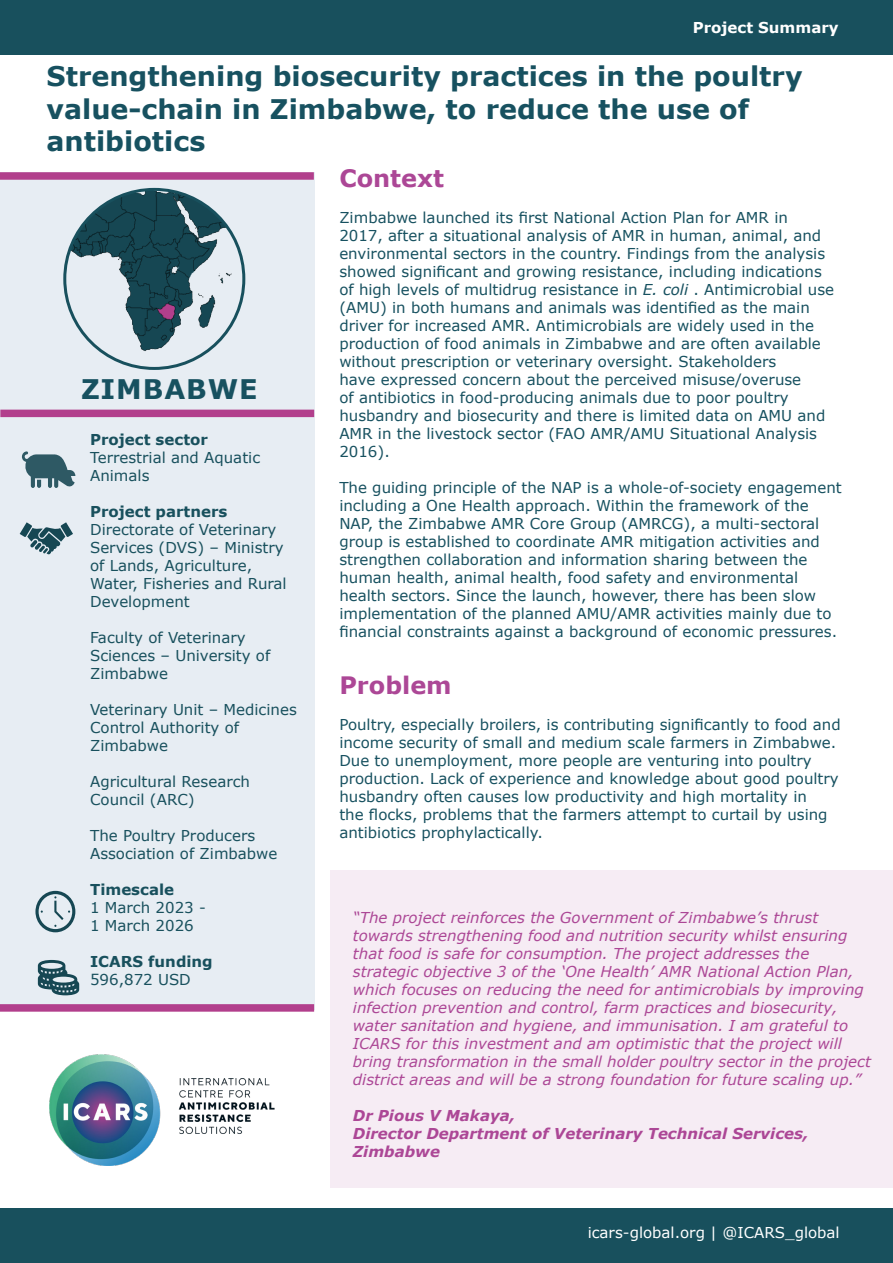
<style>
.page{position:relative;width:893px;height:1263px;background:#fff}
.page>*{position:absolute;margin:0;border:0;box-sizing:border-box;transform-origin:0 0}
.t1{font:700 27px/32.4px "Verdana";color:#175160}
.t2{font:700 27px "Verdana";letter-spacing:.035em;color:#175160}
.t3{font:700 24px "Verdana";color:#ac4796}
.t4{font:15px/18px "Verdana";color:#175160}
.t5{font:italic 15px/18px "Verdana";color:#ac4796}
.t6{font:15px/18px "Verdana";color:#18505d}
.t7{font:italic 700 15px/18px "Verdana";color:#ac4796}
.t8{font:700 15px "Verdana";color:#18505d}
.t9{font:15px "Verdana";color:#fff}
.t10{font:700 15px "Verdana";color:#fff}
.s1{font-style:italic}
</style>
<div class="page">
<div style="left:0;top:1209px;width:893px;height:54px;background:#18505d"></div>
<div style="left:0;top:172px;width:314px;height:838px;background:#e7edf3"></div>
<img style="left:50px;top:1054px;width:225px;height:111px">
<div style="left:0;top:172px;width:314px;height:8px;background:#b23f8c"></div>
<div style="left:0;top:410px;width:314px;height:7px;background:#b23f8c"></div>
<img style="left:65px;top:189px;width:179px;height:179px;border-radius:90px">
<div style="left:0;top:1004px;width:314px;height:8px;background:#b23f8c"></div>
<svg style="left:20px;top:522px;width:53px;height:32px"></svg>
<svg style="left:35px;top:891px;width:40px;height:41px"></svg>
<svg style="left:38px;top:960px;width:41px;height:35px"></svg>
<div style="left:0;top:0;width:893px;height:54px;background:#18505d"></div>
<svg style="left:22px;top:452px;width:53px;height:36px"></svg>
<div style="left:331px;top:870px;width:562px;height:317px;background:#f6ecf4"></div>
<p class="t10" style="left:693px;top:17px;width:147px">Project Summary</p>
<p class="t1" style="left:47px;top:60px;width:758px">Strengthening biosecurity practices in the poultry value-chain in Zimbabwe, to reduce the use of antibiotics</p>
<p class="t2" style="left:81px;top:370px;width:178px">ZIMBABWE</p>
<p class="t8" style="left:90px;top:428px;width:119px">Project sector</p>
<p class="t6" style="left:90px;top:448px;width:172px">Terrestrial and Aquatic<br>Animals</p>
<p class="t8" style="left:90px;top:500px;width:139px">Project partners</p>
<p class="t6" style="left:90px;top:520px;width:198px">Directorate of Veterinary<br>Services (DVS) – Ministry of Lands, Agriculture,<br>Water, Fisheries and Rural<br>Development</p>
<p class="t6" style="left:90px;top:628px;width:182px">Faculty of Veterinary<br>Sciences – University of<br>Zimbabwe</p>
<p class="t6" style="left:90px;top:700px;width:208px">Veterinary Unit – Medicines<br>Control Authority of<br>Zimbabwe</p>
<p class="t6" style="left:90px;top:772px;width:161px">Agricultural Research</p>
<p class="t6" style="left:90px;top:790px;width:106px">Council (ARC)</p>
<p class="t6" style="left:90px;top:826px;width:189px">The Poultry Producers<br>Association of Zimbabwe</p>
<p class="t8" style="left:90px;top:878px;width:86px">Timescale</p>
<p class="t6" style="left:90px;top:898px;width:117px">1 March 2023 -</p>
<p class="t6" style="left:90px;top:916px;width:105px">1 March 2026</p>
<p class="t8" style="left:90px;top:950px;width:124px">ICARS funding</p>
<p class="t6" style="left:90px;top:970px;width:102px">596,872 USD</p>
<p class="t3" style="left:339px;top:161px;width:106px">Context</p>
<p class="t4" style="left:339px;top:208px;width:496px">Zimbabwe launched its first National Action Plan for AMR in 2017, after a situational analysis of AMR in human, animal, and environmental sectors in the country. Findings from the analysis showed significant and growing resistance, including indications of high levels of multidrug resistance in <span class="s1">E. coli</span> . Antimicrobial use (AMU) in both humans and animals was identified as the main driver for increased AMR. Antimicrobials are widely used in the production of food animals in Zimbabwe and are often available without prescription or veterinary oversight. Stakeholders<br>have expressed concern about the perceived misuse/overuse<br>of antibiotics in food-producing animals due to poor poultry husbandry and biosecurity and there is limited data on AMU and AMR in the livestock sector (FAO AMR/AMU Situational Analysis 2016).</p>
<p class="t4" style="left:339px;top:478px;width:504px">The guiding principle of the NAP is a whole-of-society engagement including a One Health approach. Within the framework of the NAP, the Zimbabwe AMR Core Group (AMRCG), a multi-sectoral group is established to coordinate AMR mitigation activities and strengthen collaboration and information sharing between the human health, animal health, food safety and environmental health sectors. Since the launch, however, there has been slow implementation of the planned AMU/AMR activities mainly due to financial constraints against a background of economic pressures.</p>
<p class="t3" style="left:339px;top:668px;width:114px">Problem</p>
<p class="t4" style="left:339px;top:716px;width:503px">Poultry, especially broilers, is contributing significantly to food and income security of small and medium scale farmers in Zimbabwe.<br>Due to unemployment, more people are venturing into poultry production. Lack of experience and knowledge about good poultry husbandry often causes low productivity and high mortality in<br>the flocks, problems that the farmers attempt to curtail by using antibiotics prophylactically.</p>
<p class="t5" style="left:353px;top:908px;width:519px">“The project reinforces the Government of Zimbabwe’s thrust towards strengthening food and nutrition security whilst ensuring that food is safe for consumption. The project addresses the strategic objective 3 of the ‘One Health’ AMR National Action Plan, which focuses on reducing the need for antimicrobials by improving infection prevention and control, farm practices and biosecurity, water sanitation and hygiene, and immunisation. I am grateful to ICARS for this investment and am optimistic that the project will bring transformation in the small holder poultry sector in the project district areas and will be a strong foundation for future scaling up.”</p>
<p class="t7" style="left:353px;top:1106px;width:164px">Dr Pious V Makaya,</p>
<p class="t7" style="left:353px;top:1124px;width:457px">Director Department of Veterinary Technical Services,<br>Zimbabwe</p>
<p class="t9" style="left:588px;top:1222px;width:253px">icars-global.org | @ICARS_global</p>
</div>
